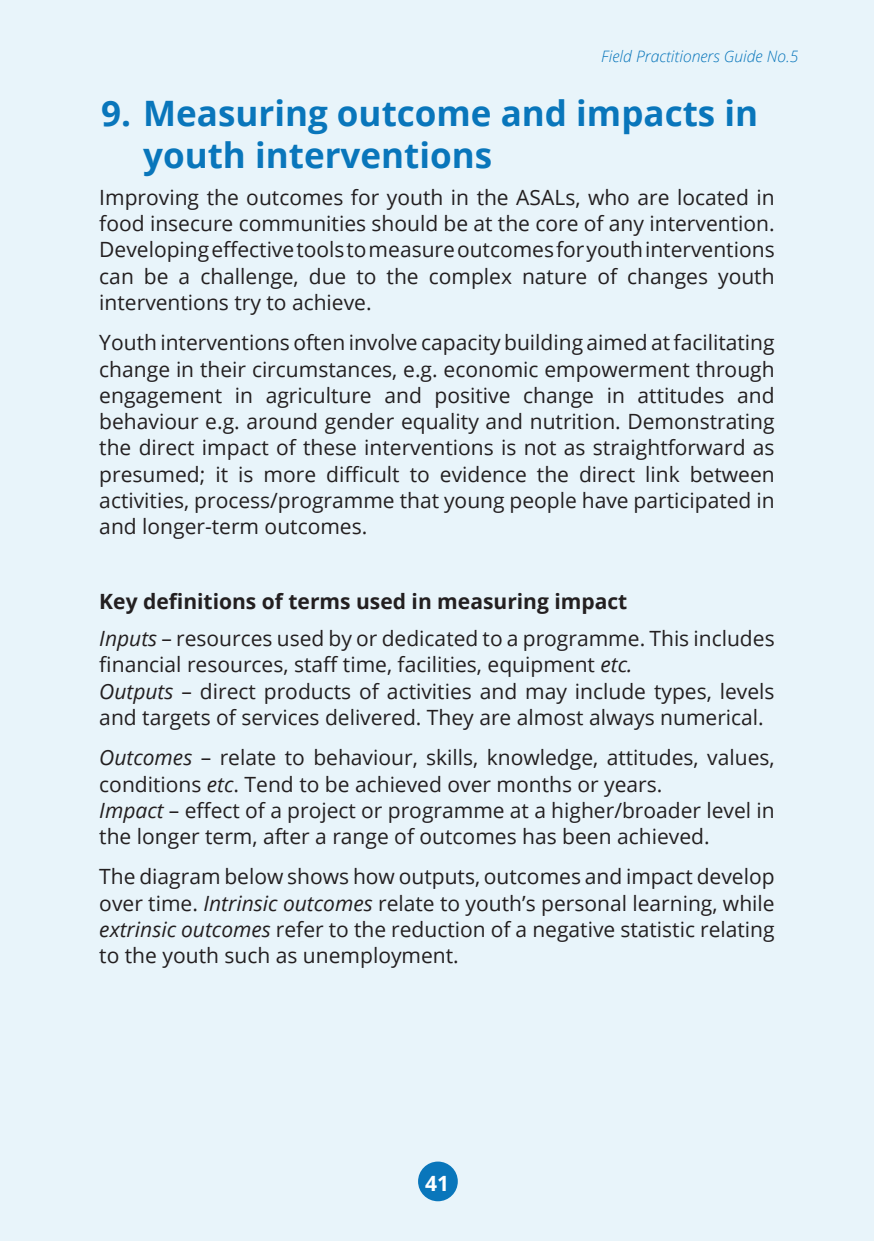
<style>
.page{position:relative;width:874px;height:1241px;background:#fff}
.page>*{position:absolute;margin:0;border:0;box-sizing:border-box;transform-origin:0 0}
.t1{font:700 35px/42px "Open Sans";color:#0976bb}
.t2{font:21px/26.2px "Open Sans";color:#231f20;text-align:justify}
.t3{font:700 21px "Open Sans";color:#fff}
.t4{font:italic 300 15.75px "Open Sans";color:#0976bb}
.s1{font-weight:700}
.s2{font-style:italic}
</style>
<div class="page">
<div style="left:0;top:0;width:873px;height:1240px;background:#e8f4fa"></div>
<div style="left:418px;top:1161px;width:39px;height:39px;background:#0976bb;border-radius:50%"></div>
<p class="t4" style="left:601px;top:45px;width:199px">Field Practitioners Guide No.5</p>
<h1 class="t1" style="left:143px;top:91px;width:616px;text-indent:-42px">9. Measuring outcome and impacts in youth interventions</h1>
<p class="t2" style="left:99px;top:183px;width:676px">Improving the outcomes for youth in the ASALs, who are located in food insecure communities should be at the core of any intervention.<br>Developing effective tools to measure outcomes for youth interventions can be a challenge, due to the complex nature of changes youth interventions try to achieve.</p>
<p class="t2" style="left:99px;top:329px;width:676px">Youth interventions often involve capacity building aimed at facilitating change in their circumstances, e.g. economic empowerment through engagement in agriculture and positive change in attitudes and behaviour e.g. around gender equality and nutrition. Demonstrating the direct impact of these interventions is not as straightforward as presumed; it is more difficult to evidence the direct link between activities, process/programme that young people have participated in and longer-term outcomes.</p>
<p class="t2" style="left:99px;top:582px;width:676px;line-height:36.8px"><span class="s1">Key definitions of terms used in measuring impact<br></span><span class="s2">Inputs</span> – resources used by or dedicated to a programme. This includes</p>
<p class="t2" style="left:99px;top:651px;width:676px;text-align:left">financial resources, staff time, facilities, equipment <span class="s2">etc.<br>Outputs</span> – direct products of activities and may include types, levels and targets of services delivered. They are almost always numerical.</p>
<p class="t2" style="left:99px;top:743px;width:676px;text-align:left"><span class="s2">Outcomes</span> – relate to behaviour, skills, knowledge, attitudes, values, conditions <span class="s2">etc</span>. Tend to be achieved over months or years.<br><span class="s2">Impact</span> – effect of a project or programme at a higher/broader level in the longer term, after a range of outcomes has been achieved.</p>
<p class="t2" style="left:99px;top:862px;width:676px">The diagram below shows how outputs, outcomes and impact develop over time. <span class="s2">Intrinsic outcomes</span> relate to youth’s personal learning, while <span class="s2">extrinsic outcomes</span> refer to the reduction of a negative statistic relating to the youth such as unemployment.</p>
<p class="t3" style="left:425px;top:1167px;width:25px">41</p>
</div>
